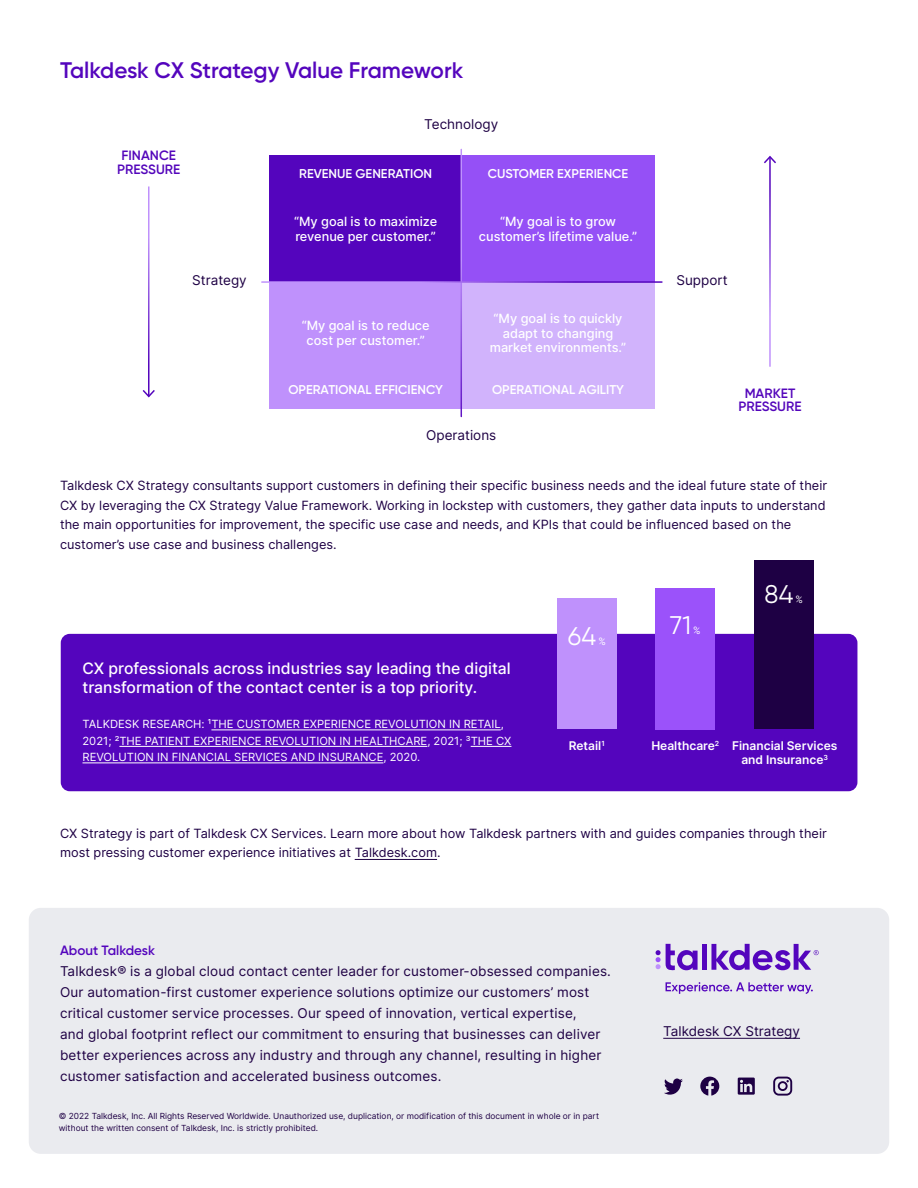
<style>
.page{position:relative;width:918px;height:1188px;background:#fff}
.page>*{position:absolute;margin:0;border:0;box-sizing:border-box;transform-origin:0 0}
.t1{font:25.5px "Gilroy";color:#fff}
.t2{font:600 22.5px "Gilroy";color:#5405bd}
.t3{font:500 15.75px/19.5px "Inter";color:#fff}
.t4{font:13.5px/21px "Inter";letter-spacing:.01em;color:#1e0044}
.t5{font:600 13.5px/13.5px "Gilroy";color:#5406bb;text-align:center}
.t6{font:600 13.5px "Gilroy";color:#5405bd}
.t7{font:12.75px/19.5px "Inter";color:#1e0044}
.t8{font:500 12.75px/15px "Inter";color:#fff;text-align:center}
.t9{font:600 12.75px "Gilroy";color:#fff}
.t10{font:12px/14.4px "Inter V";color:#fff;text-align:center}
.t11{font:11.25px/16.5px "Inter";color:#fff}
.t12{font:10.5px "Gilroy";color:#fff}
.t13{font:8.4px/12px "Inter";color:#1e0044}
</style>
<div class="page">
<div style="left:29px;top:908px;width:860px;height:246px;background:#eaebef;border-radius:12px"></div>
<svg style="left:666px;top:982px;width:147px;height:12px"></svg>
<div style="left:702px;top:944px;width:5px;height:26px;background:#5405bd"></div>
<svg style="left:656px;top:944px;width:42px;height:27px"></svg>
<svg style="left:711px;top:944px;width:108px;height:26px"></svg>
<svg style="left:664px;top:1079px;width:19px;height:16px"></svg>
<svg style="left:700px;top:1077px;width:19px;height:19px"></svg>
<svg style="left:738px;top:1078px;width:17px;height:17px"></svg>
<svg style="left:773px;top:1077px;width:19px;height:19px"></svg>
<hr style="left:663px;top:1038px;width:137px;height:1px;background:#1e0044">
<div style="left:61px;top:634px;width:796px;height:157px;background:#5405bd;border-radius:9px"></div>
<hr style="left:355px;top:859px;width:82px;height:1px;background:#1e0044">
<div style="left:269px;top:156px;width:193px;height:126px;background:#5405bd"></div>
<div style="left:462px;top:156px;width:192px;height:126px;background:#9550f6"></div>
<div style="left:269px;top:282px;width:193px;height:126px;background:#bf91fc"></div>
<div style="left:462px;top:282px;width:192px;height:126px;background:#d1b3fc"></div>
<svg style="left:142px;top:388px;width:13px;height:10px"></svg>
<svg style="left:764px;top:156px;width:12px;height:9px"></svg>
<hr style="left:461px;top:149px;width:1px;height:268px;background:#fff">
<hr style="left:262px;top:281px;width:400px;height:2px;background:#fff">
<hr style="left:211px;top:730px;width:290px;height:1px;background:#fff">
<hr style="left:119px;top:746px;width:308px;height:1px;background:#fff">
<hr style="left:471px;top:746px;width:40px;height:1px;background:#fff">
<hr style="left:82px;top:763px;width:301px;height:1px;background:#fff">
<div style="left:557px;top:598px;width:60px;height:131px;background:#bf91fc"></div>
<div style="left:655px;top:588px;width:60px;height:141px;background:#9b52fa"></div>
<div style="left:754px;top:560px;width:60px;height:169px;background:#1e0044"></div>
<h2 class="t2" style="left:60px;top:56px;width:405px">Talkdesk CX Strategy Value Framework</h2>
<p class="t5" style="left:117px;top:149px;width:65px">FINANCE<br>PRESSURE</p>
<p class="t4" style="left:424px;top:113px;width:75px">Technology</p>
<p class="t9" style="left:299px;top:165px;width:134px">REVENUE GENERATION</p>
<p class="t9" style="left:488px;top:165px;width:142px">CUSTOMER EXPERIENCE</p>
<p class="t8" style="left:294px;top:213px;width:145px;text-align:left">“My goal is to maximize revenue per customer.”</p>
<p class="t8" style="left:479px;top:213px;width:160px">“My goal is to grow customer’s lifetime value.”</p>
<p class="t4" style="left:192px;top:269px;width:56px">Strategy</p>
<p class="t4" style="left:677px;top:269px;width:53px">Support</p>
<p class="t8" style="left:302px;top:318px;width:129px">“My goal is to reduce cost per customer.”</p>
<p class="t8" style="left:490px;top:310px;width:138px">“My goal is to quickly adapt to changing market environments.”</p>
<p class="t9" style="left:288px;top:382px;width:156px">OPERATIONAL EFFICIENCY</p>
<p class="t9" style="left:492px;top:382px;width:133px">OPERATIONAL AGILITY</p>
<p class="t4" style="left:426px;top:425px;width:72px">Operations</p>
<p class="t5" style="left:738px;top:386px;width:65px">MARKET<br>PRESSURE</p>
<p class="t7" style="left:60px;top:476px;width:769px">Talkdesk CX Strategy consultants support customers in defining their specific business needs and the ideal future state of their CX by leveraging the CX Strategy Value Framework. Working in lockstep with customers, they gather data inputs to understand the main opportunities for improvement, the specific use case and needs, and KPIs that could be influenced based on the customer’s use case and business challenges.</p>
<p class="t3" style="left:82px;top:658px;width:430px">CX professionals across industries say leading the digital transformation of the contact center is a top priority.</p>
<p class="t11" style="left:82px;top:715px;width:430px">TALKDESK RESEARCH: ¹THE CUSTOMER EXPERIENCE REVOLUTION IN RETAIL,<br>2021; ²THE PATIENT EXPERIENCE REVOLUTION IN HEALTHCARE, 2021; ³THE CX<br>REVOLUTION IN FINANCIAL SERVICES AND INSURANCE, 2020.</p>
<h1 class="t1" style="left:568px;top:621px;width:30px">64</h1>
<p class="t12" style="left:598px;top:635px;width:9px">%</p>
<h1 class="t1" style="left:670px;top:610px;width:23px">71</h1>
<p class="t12" style="left:693px;top:624px;width:9px">%</p>
<h1 class="t1" style="left:765px;top:578px;width:31px">84</h1>
<p class="t12" style="left:796px;top:593px;width:9px">%</p>
<p class="t10" style="left:651px;top:738px;width:69px">Healthcare<sup>2</sup></p>
<p class="t10" style="left:569px;top:738px;width:37px">Retail<sup>1</sup></p>
<p class="t10" style="left:732px;top:738px;width:107px">Financial Services and Insurance<sup>3</sup></p>
<p class="t7" style="left:60px;top:823px;width:768px">CX Strategy is part of Talkdesk CX Services. Learn more about how Talkdesk partners with and guides companies through their most pressing customer experience initiatives at Talkdesk.com.</p>
<p class="t6" style="left:60px;top:942px;width:96px">About Talkdesk</p>
<p class="t4" style="left:60px;top:960px;width:552px">Talkdesk® is a global cloud contact center leader for customer-obsessed companies.<br>Our automation-first customer experience solutions optimize our customers’ most critical customer service processes. Our speed of innovation, vertical expertise,<br>and global footprint reflect our commitment to ensuring that businesses can deliver better experiences across any industry and through any channel, resulting in higher customer satisfaction and accelerated business outcomes.</p>
<p class="t13" style="left:59px;top:1110px;width:542px">© 2022 Talkdesk, Inc. All Rights Reserved Worldwide. Unauthorized use, duplication, or modification of this document in whole or in part without the written consent of Talkdesk, Inc. is strictly prohibited.</p>
<p class="t4" style="left:663px;top:1014px;width:132px">Talkdesk Workspace</p>
<p class="t4" style="left:663px;top:1020px;width:138px">Talkdesk CX Strategy</p>
</div>
